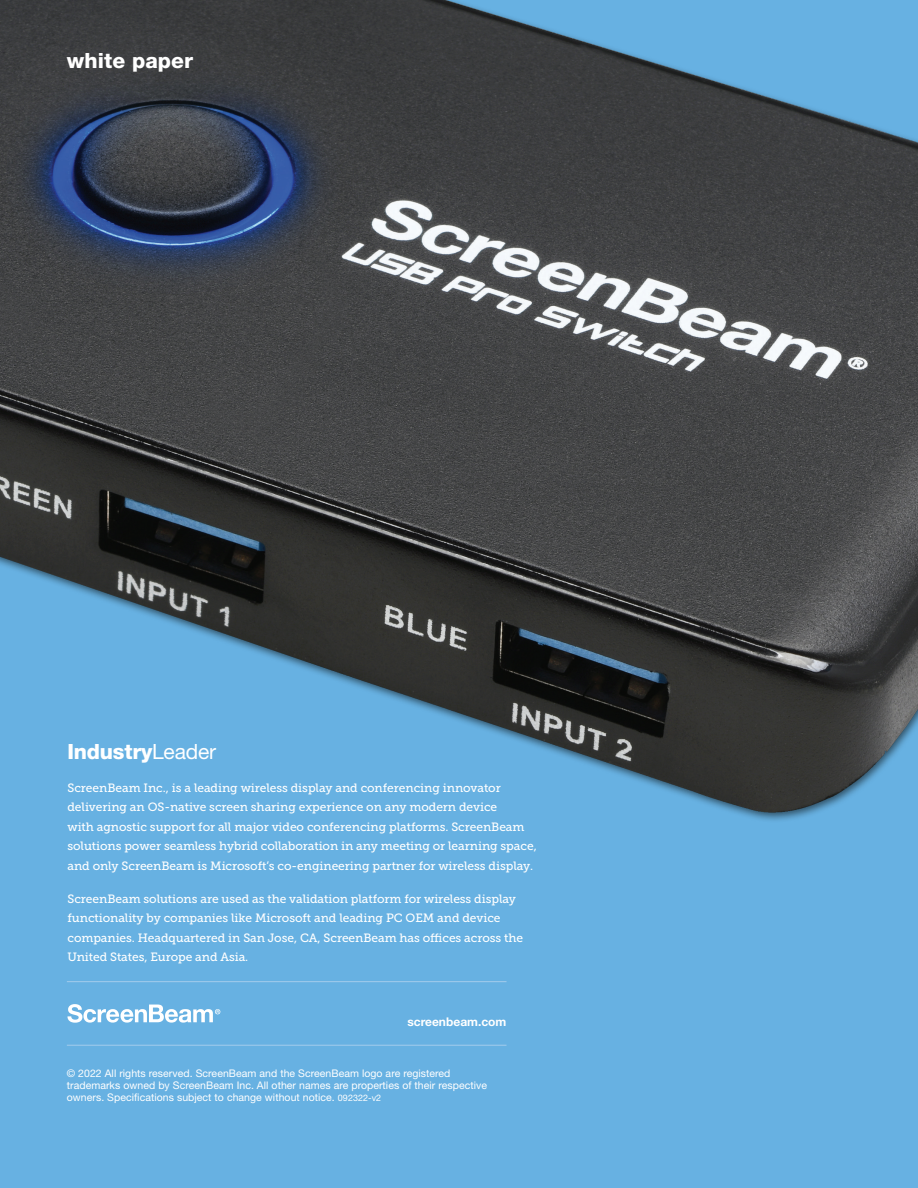
<style>
.page{position:relative;width:918px;height:1188px;background:#67b1e2}
.page>*{position:absolute;margin:0;border:0;box-sizing:border-box;transform-origin:0 0}
.t1{font:800 21px "Helvetica Neue LT Std";letter-spacing:.005em;color:#fff}
.t2{font:12px/19.5px "Museo Slab 500";letter-spacing:-.005em;color:#fff}
.t3{font:700 12px "Helvetica Neue LT Std";color:#fff}
.t4{font:10.5px/12px "Helvetica Neue LT Std";letter-spacing:.005em;color:#fff}
.s1{font-weight:400}
.s2{font-size:9px}
</style>
<div class="page">
<img style="left:0;top:0;width:918px;height:821px">
<hr style="left:67px;top:1045px;width:440px;height:1px;background:#a4ccec">
<hr style="left:67px;top:981px;width:440px;height:1px;background:#a4ccec">
<svg style="left:67px;top:1004px;width:153px;height:19px"></svg>
<h1 class="t1" style="left:67px;top:48px;width:128px">white paper</h1>
<h1 class="t1" style="left:68px;top:739px;width:150px">Industry<span class="s1">Leader</span></h1>
<p class="t2" style="left:68px;top:778px;width:471px">ScreenBeam Inc., is a leading wireless display and conferencing innovator delivering an OS-native screen sharing experience on any modern device<br>with agnostic support for all major video conferencing platforms. ScreenBeam solutions power seamless hybrid collaboration in any meeting or learning space, and only ScreenBeam is Microsoft’s co-engineering partner for wireless display.</p>
<p class="t2" style="left:68px;top:889px;width:457px">ScreenBeam solutions are used as the validation platform for wireless display functionality by companies like Microsoft and leading PC OEM and device companies. Headquartered in San Jose, CA, ScreenBeam has offices across the United States, Europe and Asia.</p>
<p class="t3" style="left:407px;top:1015px;width:101px">screenbeam.com</p>
<p class="t4" style="left:67px;top:1067px;width:422px">© 2022 All rights reserved. ScreenBeam and the ScreenBeam logo are registered trademarks owned by ScreenBeam Inc. All other names are properties of their respective owners. Specifications subject to change without notice. <span class="s2">092322-v2</span></p>
</div>
